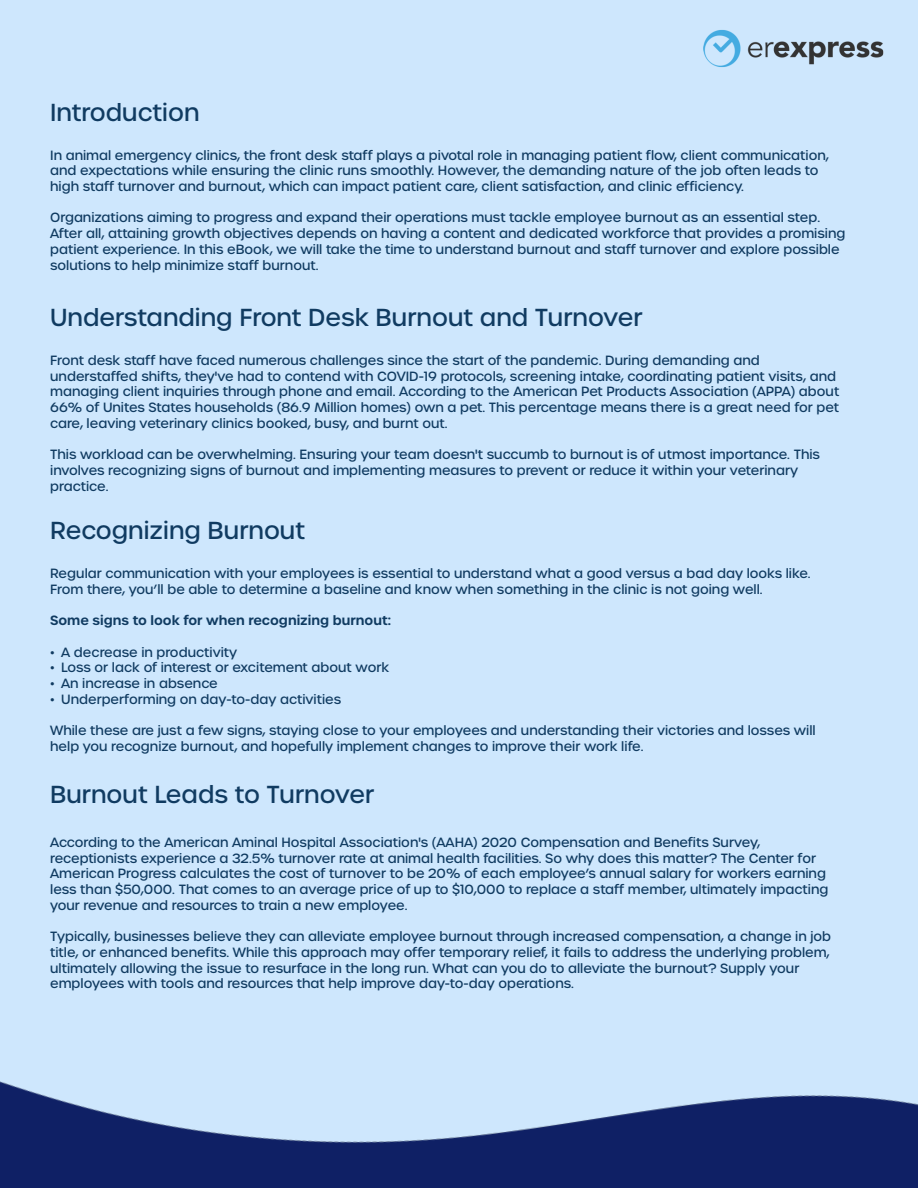
<style>
.page{position:relative;width:918px;height:1188px;background:#cee7fd}
.page>*{position:absolute;margin:0;border:0;box-sizing:border-box;transform-origin:0 0}
.t1{font:500 23.7px "Urbane";color:#103b61}
.t2{font:500 12.9px/15.8px "Urbane";color:#103b61}
.t3{font:600 12.9px "Urbane";color:#103b61}
.s1{font-family:"Times New Roman";font-weight:400}
</style>
<div class="page">
<img style="left:0;top:1081px;width:918px;height:107px">
<img style="left:703px;top:30px;width:181px;height:37px">
<h1 class="t1" style="left:50px;top:96px;width:151px">Introduction</h1>
<p class="t2" style="left:50px;top:147px;width:780px">In animal emergency clinics, the front desk staff plays a pivotal role in managing patient flow, client communication, and expectations while ensuring the clinic runs smoothly. However, the demanding nature of the job often leads to high staff turnover and burnout, which can impact patient care, client satisfaction, and clinic efficiency.</p>
<p class="t2" style="left:50px;top:210px;width:797px">Organizations aiming to progress and expand their operations must tackle employee burnout as an essential step.<br>After all, attaining growth objectives depends on having a content and dedicated workforce that provides a promising patient experience. In this eBook, we will take the time to understand burnout and staff turnover and explore possible solutions to help minimize staff burnout.</p>
<h1 class="t1" style="left:50px;top:302px;width:594px">Understanding Front Desk Burnout and Turnover</h1>
<p class="t2" style="left:50px;top:353px;width:791px">Front desk staff have faced numerous challenges since the start of the pandemic. During demanding and understaffed shifts, they've had to contend with COVID-19 protocols, screening intake, coordinating patient visits, and managing client inquiries through phone and email. According to the American Pet Products Association (APPA) about 66% of Unites States households (86.9 Million homes) own a pet. This percentage means there is a great need for pet care, leaving veterinary clinics booked, busy, and burnt out.</p>
<p class="t2" style="left:50px;top:447px;width:771px">This workload can be overwhelming. Ensuring your team doesn't succumb to burnout is of utmost importance. This involves recognizing signs of burnout and implementing measures to prevent or reduce it within your veterinary practice.</p>
<h1 class="t1" style="left:50px;top:515px;width:257px">Recognizing Burnout</h1>
<p class="t2" style="left:50px;top:566px;width:762px">Regular communication with your employees is essential to understand what a good versus a bad day looks like.<br>From there, you’ll be able to determine a baseline and know when something in the clinic is not going well.</p>
<p class="t3" style="left:50px;top:612px;width:342px">Some signs to look for when recognizing burnout:</p>
<p class="t2" style="left:50px;top:644px;width:189px"><span class="s1">•</span> A decrease in productivity</p>
<p class="t2" style="left:50px;top:660px;width:341px"><span class="s1">•</span> Loss or lack of interest or excitement about work</p>
<p class="t2" style="left:50px;top:675px;width:169px"><span class="s1">•</span> An increase in absence</p>
<p class="t2" style="left:50px;top:691px;width:292px"><span class="s1">•</span> Underperforming on day-to-day activities</p>
<p class="t2" style="left:50px;top:723px;width:767px">While these are just a few signs, staying close to your employees and understanding their victories and losses will help you recognize burnout, and hopefully implement changes to improve their work life.</p>
<h1 class="t1" style="left:50px;top:778px;width:326px">Burnout Leads to Turnover</h1>
<p class="t2" style="left:50px;top:834px;width:780px">According to the American Aminal Hospital Association's (AAHA) 2020 Compensation and Benefits Survey, receptionists experience a 32.5% turnover rate at animal health facilities. So why does this matter? The Center for American Progress calculates the cost of turnover to be 20% of each employee’s annual salary for workers earning less than $50,000. That comes to an average price of up to $10,000 to replace a staff member, ultimately impacting your revenue and resources to train a new employee.</p>
<p class="t2" style="left:50px;top:929px;width:783px">Typically, businesses believe they can alleviate employee burnout through increased compensation, a change in job title, or enhanced benefits. While this approach may offer temporary relief, it fails to address the underlying problem, ultimately allowing the issue to resurface in the long run. What can you do to alleviate the burnout? Supply your employees with tools and resources that help improve day-to-day operations.</p>
</div>
